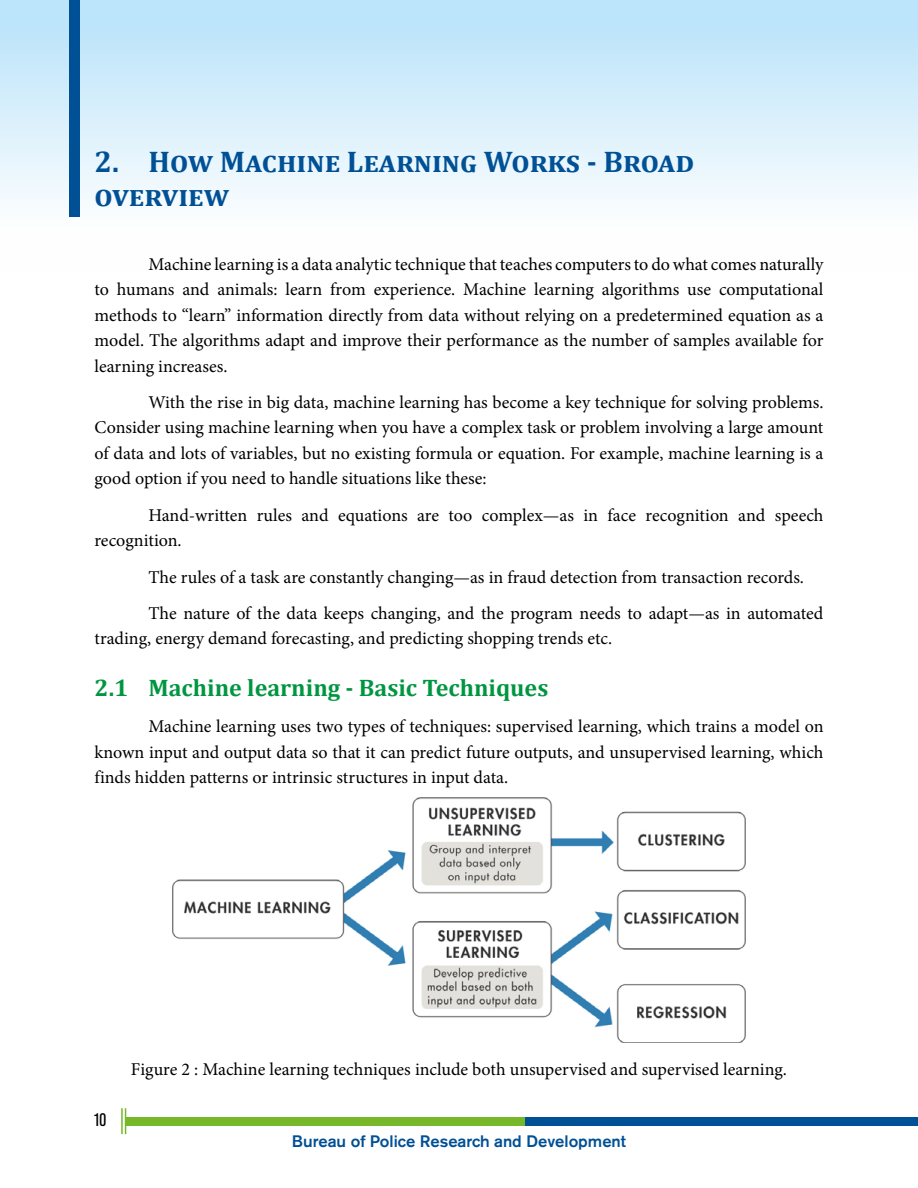
<style>
.page{position:relative;width:918px;height:1188px;background:#fff}
.page>*{position:absolute;margin:0;border:0;box-sizing:border-box;transform-origin:0 0}
.t1{font:700 30px/34.5px "Cambria";color:#005095}
.t2{font:700 24px "Cambria";color:#009641}
.t3{font:18px/25.5px "Minion Pro";color:#000;text-align:justify}
.t4{font:condensed 18px "Akzidenz Grotesk BE";color:#000}
.t5{font:500 16.5px "Akzidenz Grotesk BE";color:#005095}
</style>
<div class="page">
<div style="left:0;top:0;width:918px;height:271px;background:linear-gradient(to bottom,#b7e2f9,#fff)"></div>
<div style="left:126px;top:1117px;width:792px;height:9px;background:#005095"></div>
<div style="left:126px;top:1117px;width:399px;height:9px;background:#76b82a"></div>
<svg style="left:125px;top:1108px;width:1px;height:26px"></svg>
<hr style="left:121px;top:1108px;width:2px;height:26px;background:#76b82a">
<div style="left:69px;top:0;width:11px;height:217px;background:#005095"></div>
<img style="left:173px;top:798px;width:572px;height:244px">
<h1 class="t1" style="left:94px;top:143px;width:601px">2. How Machine Learning Works - Broad overview</h1>
<p class="t3" style="left:94px;top:251px;width:731px;text-indent:54px">Machine learning is a data analytic technique that teaches computers to do what comes naturally to humans and animals: learn from experience. Machine learning algorithms use computational methods to “learn” information directly from data without relying on a predetermined equation as a model. The algorithms adapt and improve their performance as the number of samples available for learning increases.</p>
<p class="t3" style="left:94px;top:390px;width:731px;text-indent:54px">With the rise in big data, machine learning has become a key technique for solving problems.<br>Consider using machine learning when you have a complex task or problem involving a large amount of data and lots of variables, but no existing formula or equation. For example, machine learning is a good option if you need to handle situations like these:</p>
<p class="t3" style="left:94px;top:502px;width:731px;text-indent:54px">Hand-written rules and equations are too complex—as in face recognition and speech recognition.</p>
<p class="t3" style="left:148px;top:559px;width:676px;line-height:36.3px">The rules of a task are constantly changing—as in fraud detection from transaction records.<br>The nature of the data keeps changing, and the program needs to adapt—as in automated</p>
<p class="t3" style="left:94px;top:626px;width:519px">trading, energy demand forecasting, and predicting shopping trends etc.</p>
<h2 class="t2" style="left:94px;top:671px;width:455px">2.1 Machine learning - Basic Techniques</h2>
<p class="t3" style="left:94px;top:714px;width:731px;text-indent:54px">Machine learning uses two types of techniques: supervised learning, which trains a model on known input and output data so that it can predict future outputs, and unsupervised learning, which finds hidden patterns or intrinsic structures in input data.</p>
<p class="t4" style="left:94px;top:1110px;width:14px">10</p>
<p class="t3" style="left:131px;top:1056px;width:658px">Figure 2 : Machine learning techniques include both unsupervised and supervised learning.</p>
<p class="t5" style="left:292px;top:1131px;width:336px">Bureau of Police Research and Development</p>
</div>
